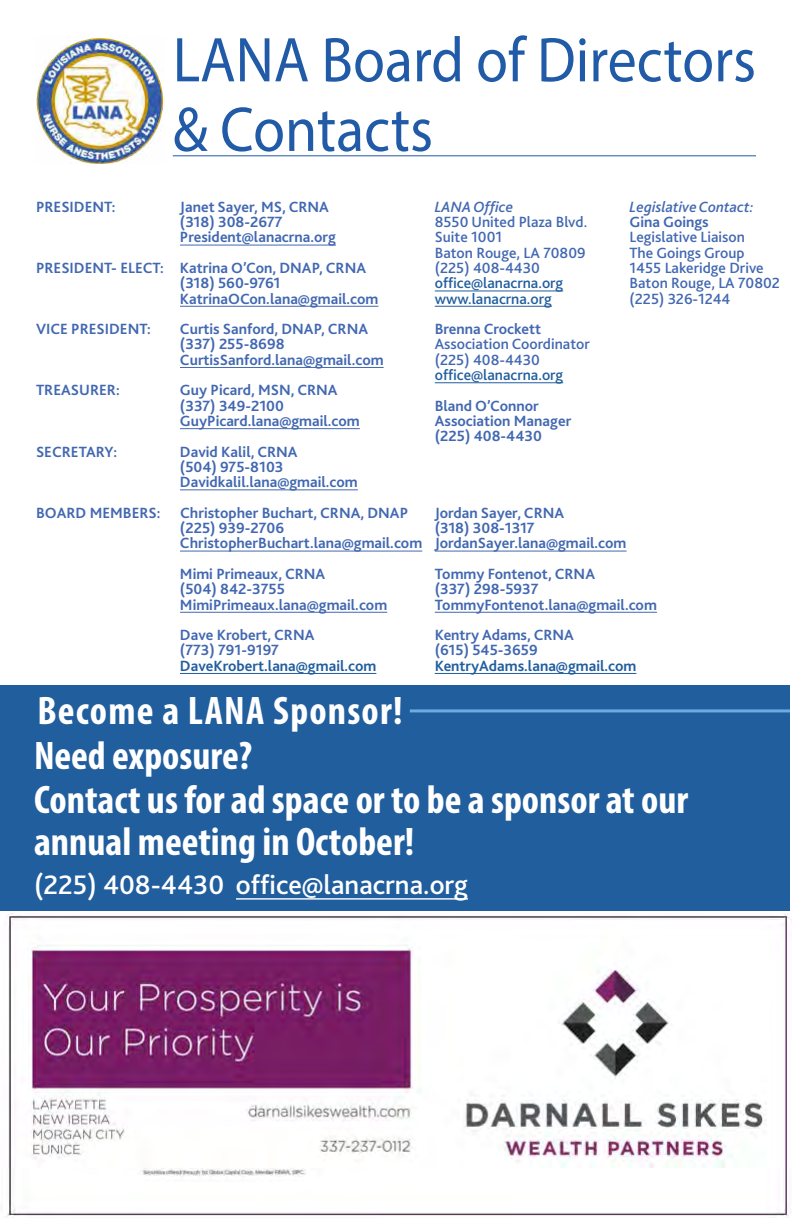
<style>
.page{position:relative;width:792px;height:1224px;background:#fff}
.page>*{position:absolute;margin:0;border:0;box-sizing:border-box;transform-origin:0 0}
.t1{font:63.8px/69.6px "Myriad Pro";color:#215ba7;scale:.91 1}
.t2{font:700 condensed 40px/43.6px "Myriad Pro";color:#fff}
.t3{font:500 28px "Bliss 2";color:#fff}
.t4{font:700 15.5px/15.3px "Bliss 2";color:#4268b1}
.t5{font:500 15.5px/15.3px "Bliss 2";color:#4268b1}
.t6{font:500 15.5px/15.3px "Bliss 2";color:#215e9e}
.t7{font:700 15.5px "Bliss 2";color:#215e9e}
.t8{font:italic 500 15.5px "Bliss 2";color:#4268b1}
</style>
<div class="page">
<hr style="left:173px;top:155px;width:583px;height:1px;background:#215ba7">
<img style="left:36px;top:38px;width:129px;height:126px">
<hr style="left:180px;top:245px;width:156px;height:1px;background:#4268b1">
<hr style="left:180px;top:306px;width:198px;height:1px;background:#4268b1">
<hr style="left:180px;top:367px;width:204px;height:1px;background:#4268b1">
<hr style="left:180px;top:428px;width:180px;height:1px;background:#4268b1">
<hr style="left:180px;top:489px;width:178px;height:1px;background:#4268b1">
<hr style="left:180px;top:551px;width:242px;height:1px;background:#4268b1">
<hr style="left:180px;top:612px;width:207px;height:1px;background:#4268b1">
<hr style="left:180px;top:673px;width:196px;height:1px;background:#215e9e">
<hr style="left:435px;top:551px;width:192px;height:1px;background:#4268b1">
<hr style="left:435px;top:612px;width:222px;height:1px;background:#4268b1">
<hr style="left:435px;top:673px;width:201px;height:1px;background:#215e9e">
<hr style="left:435px;top:291px;width:128px;height:1px;background:#215e9e">
<hr style="left:435px;top:306px;width:117px;height:1px;background:#215e9e">
<hr style="left:435px;top:382px;width:128px;height:1px;background:#215e9e">
<img style="left:6px;top:913px;width:786px;height:305px">
<div style="left:0;top:685px;width:790px;height:226px;background:#215e9e"></div>
<hr style="left:236px;top:898px;width:232px;height:2px;background:#fff">
<hr style="left:410px;top:709px;width:380px;height:3px;background:#6caddf">
<h1 class="t1" style="left:173px;top:24px;width:642px">LANA Board of Directors &amp; Contacts</h1>
<p class="t4" style="left:36px;top:199px;width:81px">PRESIDENT:</p>
<p class="t4" style="left:180px;top:199px;width:157px">Janet Sayer, MS, CRNA (318) 308-2677<br>President@lanacrna.org</p>
<p class="t4" style="left:180px;top:260px;width:200px;text-indent:-144px">PRESIDENT- ELECT: Katrina O’Con, DNAP, CRNA (318) 560-9761<br>KatrinaOCon.lana@gmail.com</p>
<p class="t4" style="left:36px;top:321px;width:116px">VICE PRESIDENT:</p>
<p class="t4" style="left:180px;top:321px;width:205px">Curtis Sanford, DNAP, CRNA (337) 255-8698<br>CurtisSanford.lana@gmail.com</p>
<p class="t4" style="left:36px;top:382px;width:85px">TREASURER:</p>
<p class="t4" style="left:180px;top:382px;width:181px">Guy Picard, MSN, CRNA (337) 349-2100<br>GuyPicard.lana@gmail.com</p>
<p class="t4" style="left:36px;top:443px;width:83px">SECRETARY:</p>
<p class="t4" style="left:180px;top:443px;width:179px">David Kalil, CRNA<br>(504) 975-8103<br>Davidkalil.lana@gmail.com</p>
<p class="t4" style="left:36px;top:505px;width:126px">BOARD MEMBERS:</p>
<p class="t4" style="left:180px;top:505px;width:244px">Christopher Buchart, CRNA, DNAP (225) 939-2706<br>ChristopherBuchart.lana@gmail.com</p>
<p class="t4" style="left:180px;top:566px;width:209px">Mimi Primeaux, CRNA<br>(504) 842-3755<br>MimiPrimeaux.lana@gmail.com</p>
<p class="t4" style="left:180px;top:627px;width:136px">Dave Krobert, CRNA (773) 791-9197</p>
<p class="t7" style="left:180px;top:656px;width:198px">DaveKrobert.lana@gmail.com</p>
<p class="t8" style="left:435px;top:197px;width:80px">LANA Office</p>
<p class="t5" style="left:435px;top:214px;width:154px">8550 United Plaza Blvd.<br>Suite 1001<br>Baton Rouge, LA 70809 (225) 408-4430</p>
<p class="t6" style="left:435px;top:275px;width:130px">office@lanacrna.org www.lanacrna.org</p>
<p class="t4" style="left:435px;top:321px;width:108px">Brenna Crockett</p>
<p class="t5" style="left:435px;top:336px;width:157px">Association Coordinator (225) 408-4430</p>
<p class="t6" style="left:435px;top:367px;width:130px">office@lanacrna.org</p>
<p class="t4" style="left:435px;top:397px;width:138px">Bland O’Connor<br>Association Manager (225) 408-4430</p>
<p class="t8" style="left:630px;top:197px;width:126px">Legislative Contact:</p>
<p class="t4" style="left:630px;top:214px;width:81px">Gina Goings</p>
<p class="t5" style="left:630px;top:229px;width:152px">Legislative Liaison<br>The Goings Group<br>1455 Lakeridge Drive<br>Baton Rouge, LA 70802 (225) 326-1244</p>
<p class="t4" style="left:435px;top:505px;width:193px">Jordan Sayer, CRNA<br>(318) 308-1317<br>JordanSayer.lana@gmail.com</p>
<p class="t4" style="left:435px;top:566px;width:224px">Tommy Fontenot, CRNA<br>(337) 298-5937<br>TommyFontenot.lana@gmail.com</p>
<p class="t4" style="left:435px;top:627px;width:141px">Kentry Adams, CRNA (615) 545-3659</p>
<p class="t7" style="left:435px;top:656px;width:203px">KentryAdams.lana@gmail.com</p>
<h2 class="t2" style="left:34px;top:688px;width:656px">Become a LANA Sponsor!<br>Need exposure?<br>Contact us for ad space or to be a sponsor at our annual meeting in October!</h2>
<h3 class="t3" style="left:34px;top:867px;width:436px">(225) 408-4430 office@lanacrna.org</h3>
</div>
